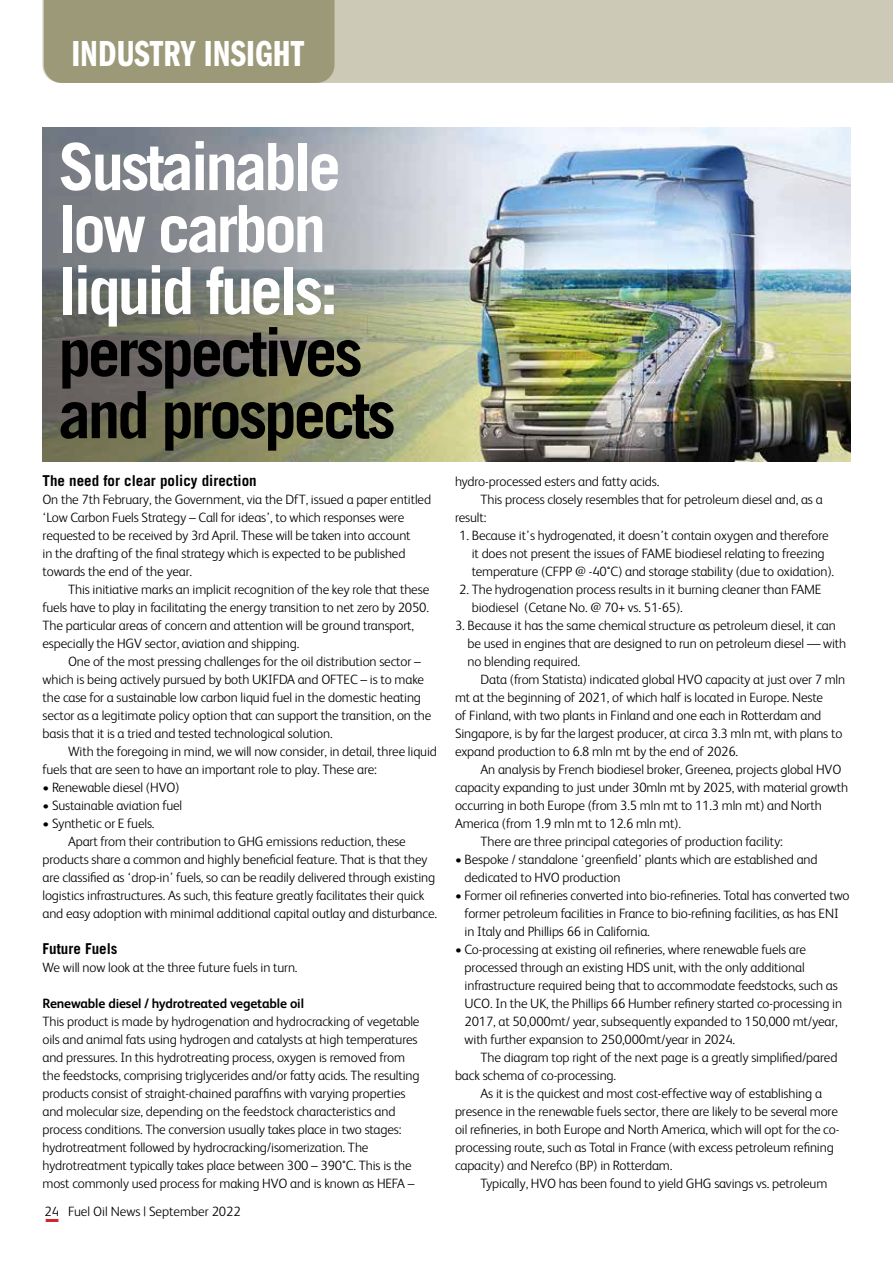
<style>
.page{position:relative;width:893px;height:1263px;background:#fff}
.page>*{position:absolute;margin:0;border:0;box-sizing:border-box;transform-origin:0 0}
.t1{font:700 65.25px/61.9px "Trade Gothic LT Std";letter-spacing:-.05em;color:#fff}
.t2{font:700 65.25px/62.1px "Trade Gothic LT Std";letter-spacing:-.05em;color:#000}
.t3{font:37.5px "Franklin Gothic LT Pro Dm Cm";color:#fff}
.t4{font:700 15px "Trade Gothic LT Std";color:#000}
.t5{font:300 13.5px/18px "FS Albert";letter-spacing:-.01em;color:#000}
.t6{font:700 13.5px "FS Albert";letter-spacing:-.01em;color:#000}
</style>
<div class="page">
<svg style="left:46px;top:1219px;width:12px;height:3px"></svg>
<div style="left:43px;top:0;width:850px;height:83px;background:#ccc9b7"></div>
<div style="left:44px;top:0;width:290px;height:83px;background:#9b9977"></div>
<img style="left:43px;top:128px;width:807px;height:333px">
<h2 class="t3" style="left:71px;top:33px;width:234px">INDUSTRY INSIGHT</h2>
<h1 class="t1" style="left:58px;top:135px;width:284px">Sustainable low carbon liquid fuels:</h1>
<h1 class="t2" style="left:58px;top:321px;width:339px">perspectives and prospects</h1>
<p class="t4" style="left:43px;top:471px;width:216px">The need for clear policy direction</p>
<p class="t5" style="left:43px;top:490px;width:390px">On the 7th February, the Government, via the DfT, issued a paper entitled ‘Low Carbon Fuels Strategy – Call for ideas’, to which responses were requested to be received by 3rd April. These will be taken into account<br>in the drafting of the final strategy which is expected to be published towards the end of the year.</p>
<p class="t5" style="left:43px;top:580px;width:388px;text-indent:26px">This initiative marks an implicit recognition of the key role that these fuels have to play in facilitating the energy transition to net zero by 2050.<br>The particular areas of concern and attention will be ground transport, especially the HGV sector, aviation and shipping.</p>
<p class="t5" style="left:43px;top:652px;width:390px;text-indent:26px">One of the most pressing challenges for the oil distribution sector – which is being actively pursued by both UKIFDA and OFTEC – is to make the case for a sustainable low carbon liquid fuel in the domestic heating sector as a legitimate policy option that can support the transition, on the basis that it is a tried and tested technological solution.</p>
<p class="t5" style="left:43px;top:742px;width:396px;text-indent:26px">With the foregoing in mind, we will now consider, in detail, three liquid fuels that are seen to have an important role to play. These are:</p>
<p class="t5" style="left:43px;top:778px;width:139px">• Renewable diesel (HVO)</p>
<p class="t5" style="left:43px;top:796px;width:141px">• Sustainable aviation fuel</p>
<p class="t5" style="left:43px;top:814px;width:114px">• Synthetic or E fuels.</p>
<p class="t5" style="left:68px;top:832px;width:339px">Apart from their contribution to GHG emissions reduction, these</p>
<p class="t5" style="left:43px;top:850px;width:387px">products share a common and highly beneficial feature. That is that they</p>
<p class="t5" style="left:43px;top:868px;width:394px">are classified as ‘drop-in’ fuels, so can be readily delivered through existing</p>
<p class="t5" style="left:43px;top:886px;width:383px">logistics infrastructures. As such, this feature greatly facilitates their quick</p>
<p class="t5" style="left:43px;top:904px;width:396px">and easy adoption with minimal additional capital outlay and disturbance.</p>
<p class="t4" style="left:43px;top:939px;width:76px">Future Fuels</p>
<p class="t5" style="left:43px;top:958px;width:257px">We will now look at the three future fuels in turn.</p>
<p class="t6" style="left:43px;top:994px;width:263px">Renewable diesel / hydrotreated vegetable oil</p>
<p class="t5" style="left:43px;top:1012px;width:379px">This product is made by hydrogenation and hydrocracking of vegetable oils and animal fats using hydrogen and catalysts at high temperatures and pressures. In this hydrotreating process, oxygen is removed from the feedstocks, comprising triglycerides and/or fatty acids. The resulting products consist of straight-chained paraffins with varying properties and molecular size, depending on the feedstock characteristics and process conditions. The conversion usually takes place in two stages: hydrotreatment followed by hydrocracking/isomerization. The hydrotreatment typically takes place between 300 – 390°C. This is the most commonly used process for making HVO and is known as HEFA –</p>
<p class="t5" style="left:45px;top:1202px;width:198px">24 Fuel Oil News | September 2022</p>
<p class="t5" style="left:455px;top:472px;width:206px">hydro-processed esters and fatty acids.</p>
<p class="t5" style="left:480px;top:490px;width:344px">This process closely resembles that for petroleum diesel and, as a</p>
<p class="t5" style="left:455px;top:508px;width:33px">result:</p>
<p class="t5" style="left:472px;top:526px;width:364px;text-indent:-12px">1. Because it’s hydrogenated, it doesn’t contain oxygen and therefore it does not present the issues of FAME biodiesel relating to freezing temperature (CFPP @ -40°C) and storage stability (due to oxidation).</p>
<p class="t5" style="left:472px;top:580px;width:351px;text-indent:-12px">2. The hydrogenation process results in it burning cleaner than FAME biodiesel (Cetane No. @ 70+ vs. 51-65).</p>
<p class="t5" style="left:467px;top:616px;width:380px;text-indent:-12px">3. Because it has the same chemical structure as petroleum diesel, it can be used in engines that are designed to run on petroleum diesel — with no blending required.</p>
<p class="t5" style="left:455px;top:670px;width:392px;text-indent:26px">Data (from Statista) indicated global HVO capacity at just over 7 mln mt at the beginning of 2021, of which half is located in Europe. Neste<br>of Finland, with two plants in Finland and one each in Rotterdam and Singapore, is by far the largest producer, at circa 3.3 mln mt, with plans to expand production to 6.8 mln mt by the end of 2026.</p>
<p class="t5" style="left:480px;top:760px;width:362px">An analysis by French biodiesel broker, Greenea, projects global HVO</p>
<p class="t5" style="left:455px;top:778px;width:395px">capacity expanding to just under 30mln mt by 2025, with material growth</p>
<p class="t5" style="left:455px;top:796px;width:368px">occurring in both Europe (from 3.5 mln mt to 11.3 mln mt) and North</p>
<p class="t5" style="left:455px;top:814px;width:228px">America (from 1.9 mln mt to 12.6 mln mt).</p>
<p class="t5" style="left:480px;top:832px;width:304px">There are three principal categories of production facility:</p>
<p class="t5" style="left:465px;top:850px;width:355px;text-indent:-10px">• Bespoke / standalone ‘greenfield’ plants which are established and dedicated to HVO production</p>
<p class="t5" style="left:465px;top:886px;width:387px;text-indent:-10px">• Former oil refineries converted into bio-refineries. Total has converted two former petroleum facilities in France to bio-refining facilities, as has ENI in Italy and Phillips 66 in California.</p>
<p class="t5" style="left:465px;top:940px;width:379px;text-indent:-10px">• Co-processing at existing oil refineries, where renewable fuels are processed through an existing HDS unit, with the only additional infrastructure required being that to accommodate feedstocks, such as UCO. In the UK, the Phillips 66 Humber refinery started co-processing in 2017, at 50,000mt/ year, subsequently expanded to 150,000 mt/year, with further expansion to 250,000mt/year in 2024.</p>
<p class="t5" style="left:455px;top:1048px;width:384px;text-indent:26px">The diagram top right of the next page is a greatly simplified/pared back schema of co-processing.</p>
<p class="t5" style="left:455px;top:1084px;width:386px;text-indent:26px">As it is the quickest and most cost-effective way of establishing a presence in the renewable fuels sector, there are likely to be several more oil refineries, in both Europe and North America, which will opt for the co&shy;processing route, such as Total in France (with excess petroleum refining capacity) and Nerefco (BP) in Rotterdam.</p>
<p class="t5" style="left:480px;top:1174px;width:348px">Typically, HVO has been found to yield GHG savings vs. petroleum</p>
</div>
